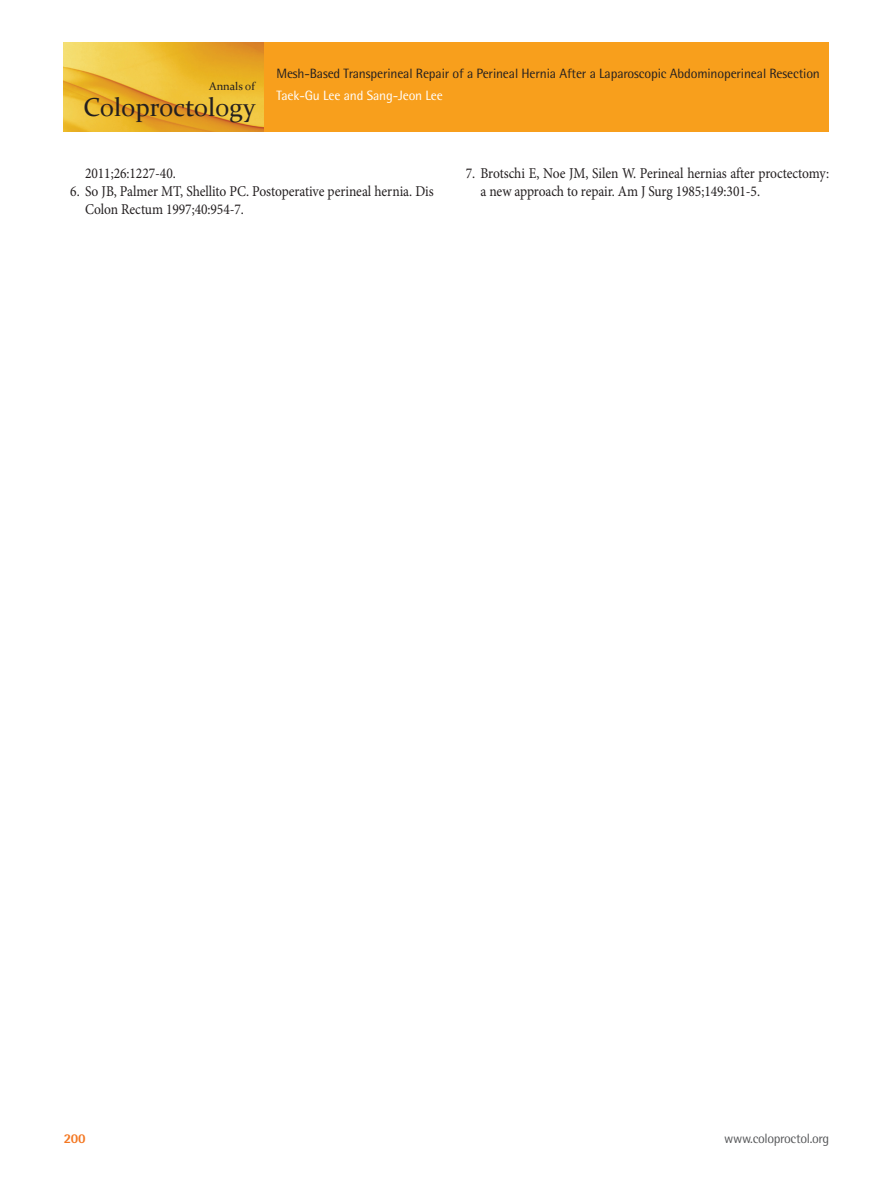
<style>
.page{position:relative;width:893px;height:1191px;background:#fff}
.page>*{position:absolute;margin:0;border:0;box-sizing:border-box;transform-origin:0 0}
.t1{font:25.95px "Constantia";color:#231f20}
.참고문헌1{font:15px/18px "Minion Pro";letter-spacing:-.005em;color:#231f20;scale:.9 1}
.t2{font:13.5px "Rotis Semi Sans Std";letter-spacing:-.01em;color:#231f20}
.t3{font:13.5px "Rotis Semi Sans Std";letter-spacing:-.01em;color:#fff}
.t4{font:13.5px "Rotis Semi Sans Std";letter-spacing:-.025em;color:#57585a}
.t5{font:800 13.5px "Rotis Semi Sans Std";color:#f47721}
.t6{font:11.25px "Constantia";color:#231f20}
</style>
<div class="page">
<div style="left:264px;top:43px;width:565px;height:89px;background:#f89f1c"></div>
<img style="left:64px;top:43px;width:200px;height:89px">
<p class="t6" style="left:209px;top:79px;width:47px">Annals of</p>
<h1 class="t1" style="left:83px;top:90px;width:174px">Coloproctology</h1>
<p class="t2" style="left:276px;top:66px;width:545px">Mesh-Based Transperineal Repair of a Perineal Hernia After a Laparoscopic Abdominoperineal Resection</p>
<p class="t3" style="left:276px;top:88px;width:168px">Taek-Gu Lee and Sang-Jeon Lee</p>
<p class="참고문헌1" style="left:85px;top:164px;width:102px">2011;26:1227-40.</p>
<p class="참고문헌1" style="left:85px;top:182px;width:389px;text-indent:-15px">6. So JB, Palmer MT, Shellito PC. Postoperative perineal hernia. Dis<br>Colon Rectum 1997;40:954-7.</p>
<p class="참고문헌1" style="left:480px;top:164px;width:389px;text-indent:-15px">7. Brotschi E, Noe JM, Silen W. Perineal hernias after proctectomy: a new approach to repair. Am J Surg 1985;149:301-5.</p>
<p class="t5" style="left:64px;top:1129px;width:23px">200</p>
<p class="t4" style="left:724px;top:1130px;width:106px">www.coloproctol.org</p>
</div>
